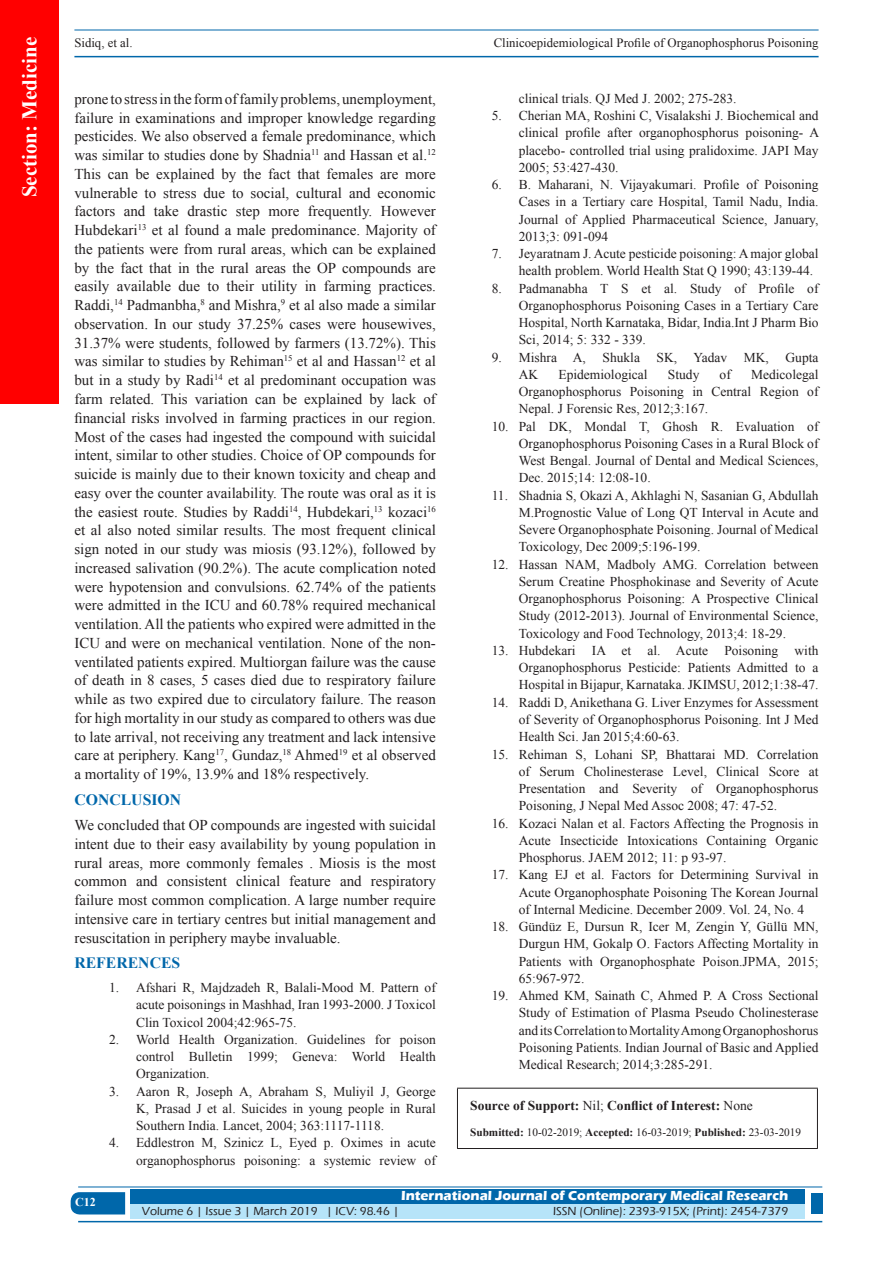
<style>
.page{position:relative;width:893px;height:1263px;background:#fff}
.page>*{position:absolute;margin:0;border:0;box-sizing:border-box;transform-origin:0 0}
.t1{font:700 21px "Times New Roman";color:#fff}
.t2{font:700 15.75px "Times New Roman";color:#0067aa}
.TX_New{font:15px/18.8px "Times New Roman";color:#231f20;text-align:justify}
.t3{font:13.5px/17.2px "Times New Roman";color:#231f20;text-align:justify}
.t4{font:700 13.5px "Eras ITC";color:#fff}
.SOS_New{font:700 13.5px "Times New Roman";color:#231f20}
.t5{font:12.75px "Times New Roman";color:#231f20}
.t6{font:500 12px "Eras ITC";color:#231f20}
.t7{font:700 12px "Times New Roman";color:#fff}
.SOS_New-2{font:11.25px "Times New Roman";color:#231f20}
.s1{font-weight:400}
.s2{font-weight:700}
</style>
<div class="page">
<hr style="left:74px;top:30px;width:745px;height:1px;background:#0067aa">
<hr style="left:74px;top:56px;width:745px;height:1px;background:#0067aa">
<div style="left:0;top:0;width:59px;height:404px;background:#f00"></div>
<svg style="left:71px;top:1192px;width:54px;height:22px"></svg>
<div style="left:130px;top:1189px;width:674px;height:15px;background:#0067aa"></div>
<div style="left:130px;top:1204px;width:674px;height:15px;background:#b6e4f9"></div>
<hr style="left:78px;top:1186px;width:744px;height:1px;background:#0067aa">
<hr style="left:78px;top:1221px;width:744px;height:1px;background:#0067aa">
<div style="left:811px;top:1193px;width:11px;height:21px;background:#0067aa"></div>
<hr style="left:457px;top:1088px;width:361px;height:1px;background:#231f20">
<hr style="left:457px;top:1088px;width:1px;height:60px;background:#231f20">
<hr style="left:817px;top:1088px;width:1px;height:60px;background:#231f20">
<hr style="left:457px;top:1148px;width:361px;height:1px;background:#231f20">
<h1 class="t1" style="left:15px;top:197px;width:162px;rotate:-90deg">Section: Medicine</h1>
<p class="t5" style="left:74px;top:35px;width:60px">Sidiq, et al.</p>
<p class="t5" style="left:494px;top:35px;width:326px">Clinicoepidemiological Profile of Organophosphorus Poisoning</p>
<p class="TX_New" style="left:74px;top:89px;width:363px">prone to stress in the form of family problems, unemployment, failure in examinations and improper knowledge regarding pesticides. We also observed a female predominance, which was similar to studies done by Shadnia<sup>11</sup> and Hassan et al.<sup>12<br></sup>This can be explained by the fact that females are more vulnerable to stress due to social, cultural and economic factors and take drastic step more frequently. However Hubdekari<sup>13</sup> et al found a male predominance. Majority of the patients were from rural areas, which can be explained by the fact that in the rural areas the OP compounds are easily available due to their utility in farming practices.<br>Raddi,<sup>14</sup> Padmanbha,<sup>8</sup> and Mishra,<sup>9</sup> et al also made a similar observation. In our study 37.25% cases were housewives, 31.37% were students, followed by farmers (13.72%). This was similar to studies by Rehiman<sup>15</sup> et al and Hassan<sup>12</sup> et al but in a study by Radi<sup>14</sup> et al predominant occupation was farm related. This variation can be explained by lack of financial risks involved in farming practices in our region.<br>Most of the cases had ingested the compound with suicidal intent, similar to other studies. Choice of OP compounds for suicide is mainly due to their known toxicity and cheap and easy over the counter availability. The route was oral as it is the easiest route. Studies by Raddi<sup>14</sup>, Hubdekari,<sup>13</sup> kozaci<sup>16 </sup>et al also noted similar results. The most frequent clinical sign noted in our study was miosis (93.12%), followed by increased salivation (90.2%). The acute complication noted were hypotension and convulsions. 62.74% of the patients were admitted in the ICU and 60.78% required mechanical ventilation. All the patients who expired were admitted in the ICU and were on mechanical ventilation. None of the non&shy;ventilated patients expired. Multiorgan failure was the cause of death in 8 cases, 5 cases died due to respiratory failure while as two expired due to circulatory failure. The reason for high mortality in our study as compared to others was due to late arrival, not receiving any treatment and lack intensive care at periphery. Kang<sup>17</sup>, Gundaz,<sup>18</sup> Ahmed<sup>19</sup> et al observed a mortality of 19%, 13.9% and 18% respectively.</p>
<h1 class="t2" style="left:74px;top:789px;width:108px">CONCLUSION</h1>
<p class="TX_New" style="left:74px;top:815px;width:363px">We concluded that OP compounds are ingested with suicidal intent due to their easy availability by young population in rural areas, more commonly females . Miosis is the most common and consistent clinical feature and respiratory failure most common complication. A large number require intensive care in tertiary centres but initial management and resuscitation in periphery maybe invaluable.</p>
<h1 class="t2" style="left:74px;top:952px;width:107px">REFERENCES</h1>
<p class="t3" style="left:136px;top:979px;width:301px;text-indent:-27px">1. Afshari R, Majdzadeh R, Balali-Mood M. Pattern of acute poisonings in Mashhad, Iran 1993-2000. J Toxicol Clin Toxicol 2004;42:965-75.</p>
<p class="t3" style="left:136px;top:1030px;width:301px;text-indent:-27px">2. World Health Organization. Guidelines for poison control Bulletin 1999; Geneva: World Health Organization.</p>
<p class="t3" style="left:136px;top:1082px;width:301px;text-indent:-27px">3. Aaron R, Joseph A, Abraham S, Muliyil J, George K, Prasad J et al. Suicides in young people in Rural Southern India. Lancet, 2004; 363:1117-1118.</p>
<p class="t3" style="left:109px;top:1134px;width:328px;text-align:right">4. Eddlestron M, Szinicz L, Eyed p. Oximes in acute organophosphorus poisoning: a systemic review of</p>
<p class="t3" style="left:519px;top:90px;width:219px">clinical trials. QJ Med J. 2002; 275-283.</p>
<p class="t3" style="left:519px;top:107px;width:302px;text-indent:-27px">5. Cherian MA, Roshini C, Visalakshi J. Biochemical and clinical profile after organophosphorus poisoning- A placebo- controlled trial using pralidoxime. JAPI May 2005; 53:427-430.</p>
<p class="t3" style="left:519px;top:176px;width:301px;text-indent:-27px">6. B. Maharani, N. Vijayakumari. Profile of Poisoning Cases in a Tertiary care Hospital, Tamil Nadu, India.<br>Journal of Applied Pharmaceutical Science, January, 2013;3: 091-094</p>
<p class="t3" style="left:519px;top:245px;width:301px;text-indent:-27px">7. Jeyaratnam J. Acute pesticide poisoning: A major global health problem. World Health Stat Q 1990; 43:139-44.</p>
<p class="t3" style="left:519px;top:279px;width:301px;text-indent:-27px">8. Padmanabha T S et al. Study of Profile of Organophosphorus Poisoning Cases in a Tertiary Care Hospital, North Karnataka, Bidar, India.Int J Pharm Bio Sci, 2014; 5: 332 - 339.</p>
<p class="t3" style="left:519px;top:348px;width:301px;text-indent:-27px">9. Mishra A, Shukla SK, Yadav MK, Gupta<br>AK</p>
<p class="t3" style="left:519px;top:366px;width:301px;text-indent:232px">Medicolegal Organophosphorus Poisoning in Central Region of Nepal. J Forensic Res, 2012;3:167.</p>
<p class="t3" style="left:519px;top:417px;width:301px;text-indent:-27px">10. Pal DK, Mondal T, Ghosh R. Evaluation of Organophosphorus Poisoning Cases in a Rural Block of West Bengal. Journal of Dental and Medical Sciences, Dec. 2015;14: 12:08-10.</p>
<p class="t3" style="left:519px;top:486px;width:301px;text-indent:-27px">11. Shadnia S, Okazi A, Akhlaghi N, Sasanian G, Abdullah M.Prognostic Value of Long QT Interval in Acute and Severe Organophosphate Poisoning. Journal of Medical Toxicology, Dec 2009;5:196-199.</p>
<p class="t3" style="left:519px;top:555px;width:301px;text-indent:-27px">12. Hassan NAM, Madboly AMG. Correlation between Serum Creatine Phosphokinase and Severity of Acute Organophosphorus Poisoning: A Prospective Clinical Study (2012-2013). Journal of Environmental Science, Toxicology and Food Technology, 2013;4: 18-29.</p>
<p class="t3" style="left:519px;top:642px;width:301px;text-indent:-27px">13. Hubdekari IA et al. Acute Poisoning with Organophosphorus Pesticide: Patients Admitted to a Hospital in Bijapur, Karnataka. JKIMSU, 2012;1:38-47.</p>
<p class="t3" style="left:519px;top:693px;width:301px;text-indent:-27px">14. Raddi D, Anikethana G. Liver Enzymes for Assessment of Severity of Organophosphorus Poisoning. Int J Med Health Sci. Jan 2015;4:60-63.</p>
<p class="t3" style="left:519px;top:745px;width:301px;text-indent:-27px">15. Rehiman S, Lohani SP, Bhattarai MD. Correlation of Serum Cholinesterase Level, Clinical Score at Presentation and Severity of Organophosphorus Poisoning, J Nepal Med Assoc 2008; 47: 47-52.</p>
<p class="t3" style="left:519px;top:814px;width:301px;text-indent:-27px">16. Kozaci Nalan et al. Factors Affecting the Prognosis in Acute Insecticide Intoxications Containing Organic Phosphorus. JAEM 2012; 11: p 93-97.</p>
<p class="t3" style="left:519px;top:866px;width:301px;text-indent:-27px">17. Kang EJ et al. Factors for Determining Survival in Acute Organophosphate Poisoning The Korean Journal of Internal Medicine. December 2009. Vol. 24, No. 4</p>
<p class="t3" style="left:519px;top:918px;width:301px;text-indent:-27px">18. Gündüz E, Dursun R, Icer M, Zengin Y, Güllü MN, Durgun HM, Gokalp O. Factors Affecting Mortality in Patients with Organophosphate Poison.JPMA, 2015; 65:967-972.</p>
<p class="t3" style="left:519px;top:987px;width:301px;text-indent:-27px">19. Ahmed KM, Sainath C, Ahmed P. A Cross Sectional Study of Estimation of Plasma Pseudo Cholinesterase and its Correlation to Mortality Among Organophoshorus Poisoning Patients. Indian Journal of Basic and Applied Medical Research; 2014;3:285-291.</p>
<p class="SOS_New" style="left:470px;top:1096px;width:284px">Source of Support: <span class="s1">Nil;</span> Conflict of Interest: <span class="s1">None</span></p>
<p class="SOS_New-2" style="left:470px;top:1124px;width:332px"><span class="s2">Submitted:</span> 10-02-2019; <span class="s2">Accepted:</span> 16-03-2019; <span class="s2">Published:</span> 23-03-2019</p>
<p class="t3" style="left:558px;top:366px;width:91px">Epidemiological</p>
<p class="t3" style="left:668px;top:366px;width:33px">Study</p>
<p class="t3" style="left:720px;top:366px;width:13px">of</p>
<h4 class="t7" style="left:75px;top:1194px;width:22px">C12</h4>
<p class="t4" style="left:401px;top:1188px;width:389px">International Journal of Contemporary Medical Research</p>
<p class="t6" style="left:142px;top:1204px;width:259px">Volume 6 | Issue 3 | March 2019 | ICV: 98.46 |</p>
<p class="t6" style="left:553px;top:1204px;width:237px">ISSN (Online): 2393-915X; (Print): 2454-7379</p>
</div>
